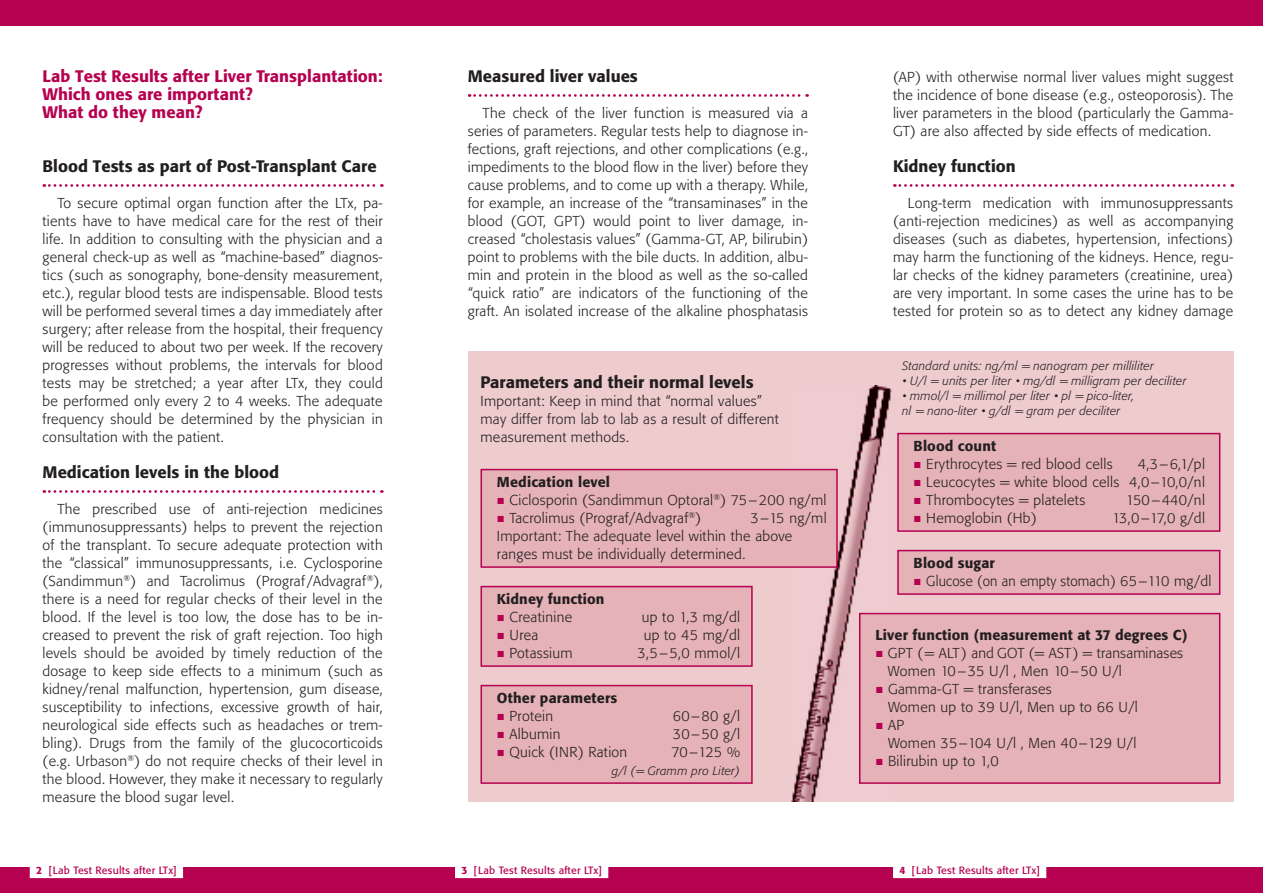
<style>
.page{position:relative;width:1263px;height:893px;background:#fff}
.page>*{position:absolute;margin:0;border:0;box-sizing:border-box;transform-origin:0 0}
.t1{font:500 16.5px "Formata BQ";color:#231f20}
.t2{font:500 16.5px/18px "Formata BQ";color:#b60150}
.t3{font:300 14.25px/18px "Formata BQ";letter-spacing:.02em;color:#231f20;text-align:justify}
.t4{font:500 14.25px "Formata BQ";letter-spacing:.01em;color:#231f20}
.t5{font:300 14.25px "Formata BQ";letter-spacing:.02em;color:#231f20;scale:.95 1}
.t6{font:italic 300 12px/15px "Formata BQ";letter-spacing:.02em;color:#231f20}
.t7{font:10.5px "Formata BQ";letter-spacing:.02em;color:#b60150}
.s1{font-family:"European Pi Three";font-weight:400;color:#b60150}
.s2{font-weight:500}
</style>
<div class="page">
<div style="left:0;top:0;width:1263px;height:26px;background:#b60150"></div>
<div style="left:0;top:867px;width:1263px;height:26px;background:#b60150"></div>
<div style="left:893px;top:867px;width:153px;height:11px;background:#fff"></div>
<div style="left:455px;top:867px;width:153px;height:11px;background:#fff"></div>
<div style="left:30px;top:867px;width:153px;height:11px;background:#fff"></div>
<svg style="left:894px;top:184px;width:339px;height:3px"></svg>
<svg style="left:469px;top:94px;width:339px;height:3px"></svg>
<svg style="left:44px;top:184px;width:338px;height:3px"></svg>
<svg style="left:44px;top:490px;width:338px;height:3px"></svg>
<div style="left:468px;top:352px;width:765px;height:450px;background:#eecbcd"></div>
<img style="left:792px;top:385px;width:99px;height:417px">
<div style="left:481px;top:470px;width:356px;height:97px;background:#e5b2b7"></div>
<div style="left:480px;top:469px;width:358px;height:99px;border:2px solid #b60150"></div>
<div style="left:481px;top:587px;width:271px;height:79px;background:#e5b2b7"></div>
<div style="left:480px;top:586px;width:273px;height:81px;border:2px solid #b60150"></div>
<div style="left:481px;top:686px;width:271px;height:97px;background:#e5b2b7"></div>
<div style="left:480px;top:685px;width:273px;height:99px;border:2px solid #b60150"></div>
<div style="left:860px;top:614px;width:360px;height:169px;background:#e5b2b7"></div>
<div style="left:859px;top:613px;width:361px;height:171px;border:2px solid #b60150"></div>
<div style="left:898px;top:551px;width:322px;height:43px;background:#e5b2b7"></div>
<div style="left:897px;top:550px;width:323px;height:45px;border:2px solid #b60150"></div>
<div style="left:898px;top:434px;width:322px;height:97px;background:#e5b2b7"></div>
<div style="left:897px;top:433px;width:323px;height:99px;border:2px solid #b60150"></div>
<p class="t2" style="left:43px;top:68px;width:342px">Lab Test Results after Liver Transplantation:<br>Which ones are important?<br>What do they mean?</p>
<p class="t1" style="left:43px;top:159px;width:336px">Blood Tests as part of Post-Transplant Care</p>
<p class="t3" style="left:43px;top:195px;width:342px;text-indent:15px">To secure optimal organ function after the LTx, pa&shy;tients have to have medical care for the rest of their life. In addition to consulting with the physician and a general check-up as well as “machine-based” diagnos&shy;tics (such as sonography, bone-density measurement, etc.), regular blood tests are indispensable. Blood tests will be performed several times a day immediately after surgery; after release from the hospital, their frequency will be reduced to about two per week. If the recovery progresses without problems, the intervals for blood tests may be stretched; a year after LTx, they could be performed only every 2 to 4 weeks. The adequate frequency should be determined by the physician in consultation with the patient.</p>
<p class="t1" style="left:43px;top:465px;width:238px">Medication levels in the blood</p>
<p class="t3" style="left:43px;top:501px;width:342px;text-indent:15px">The prescribed use of anti-rejection medicines (immunosuppressants) helps to prevent the rejection of the transplant. To secure adequate protection with the “classical” immunosuppressants, i.e. Cyclosporine (Sandimmun<sup>®</sup>) and Tacrolimus (Prograf/Advagraf<sup>®</sup>), there is a need for regular checks of their level in the blood. If the level is too low, the dose has to be in&shy;creased to prevent the risk of graft rejection. Too high levels should be avoided by timely reduction of the dosage to keep side effects to a minimum (such as kidney/renal malfunction, hypertension, gum disease, susceptibility to infections, excessive growth of hair, neurological side effects such as headaches or trem&shy;bling). Drugs from the family of the glucocorticoids (e.g. Urbason<sup>®</sup>) do not require checks of their level in the blood. However, they make it necessary to regularly measure the blood sugar level.</p>
<p class="t1" style="left:468px;top:69px;width:172px">Measured liver values</p>
<p class="t3" style="left:468px;top:105px;width:342px;text-indent:15px">The check of the liver function is measured via a series of parameters. Regular tests help to diagnose in&shy;fections, graft rejections, and other complications (e.g., impediments to the blood flow in the liver) before they cause problems, and to come up with a therapy. While, for example, an increase of the “transaminases” in the blood (GOT, GPT) would point to liver damage, in&shy;creased “cholestasis values” (Gamma-GT, AP, bilirubin) point to problems with the bile ducts. In addition, albu&shy;min and protein in the blood as well as the so-called “quick ratio” are indicators of the functioning of the graft. An isolated increase of the alkaline phosphatasis</p>
<p class="t1" style="left:480px;top:375px;width:275px">Parameters and their normal levels</p>
<p class="t3" style="left:480px;top:393px;width:300px;text-align:left">Important: Keep in mind that “normal values” may differ from lab to lab as a result of different measurement methods.</p>
<p class="t4" style="left:497px;top:475px;width:115px">Medication level</p>
<p class="t3" style="left:497px;top:492px;width:331px"><span class="s1">-</span> Ciclosporin (Sandimmun Optoral<sup>®</sup>) 75–200 ng/ml</p>
<p class="t3" style="left:497px;top:510px;width:206px"><span class="s1">-</span> Tacrolimus (Prograf/Advagraf<sup>®</sup>)</p>
<p class="t3" style="left:497px;top:510px;width:331px;text-align:left;text-indent:253px">3–15 ng/ml<br>Important: The adequate level within the above ranges must be individually determined.</p>
<p class="t4" style="left:497px;top:592px;width:109px">Kidney function</p>
<p class="t3" style="left:497px;top:609px;width:77px"><span class="s1">-</span> Creatinine</p>
<p class="t3" style="left:642px;top:609px;width:100px">up to 1,3 mg/dl</p>
<p class="t3" style="left:497px;top:627px;width:43px"><span class="s1">-</span> Urea</p>
<p class="t3" style="left:644px;top:627px;width:98px">up to 45 mg/dl</p>
<p class="t3" style="left:497px;top:645px;width:77px"><span class="s1">-</span> Potassium</p>
<p class="t3" style="left:638px;top:645px;width:104px">3,5–5,0 mmol/l</p>
<p class="t4" style="left:497px;top:691px;width:122px">Other parameters</p>
<p class="t3" style="left:497px;top:708px;width:58px"><span class="s1">-</span> Protein</p>
<p class="t3" style="left:673px;top:708px;width:69px">60–80 g/l</p>
<p class="t3" style="left:497px;top:726px;width:65px"><span class="s1">-</span> Albumin</p>
<p class="t3" style="left:673px;top:726px;width:69px">30–50 g/l</p>
<p class="t3" style="left:497px;top:744px;width:132px"><span class="s1">-</span> Quick (INR) Ration</p>
<p class="t3" style="left:671px;top:744px;width:70px">70–125 %</p>
<p class="t6" style="left:612px;top:764px;width:130px">g/l (= Gramm pro Liter)</p>
<p class="t3" style="left:893px;top:69px;width:342px">(AP) with otherwise normal liver values might suggest the incidence of bone disease (e.g., osteoporosis). The liver parameters in the blood (particularly the Gamma-GT) are also affected by side effects of medication.</p>
<p class="t1" style="left:893px;top:159px;width:124px">Kidney function</p>
<p class="t3" style="left:893px;top:195px;width:342px;text-indent:15px">Long-term medication with immunosuppressants (anti-rejection medicines) as well as accompanying diseases (such as diabetes, hypertension, infections) may harm the functioning of the kidneys. Hence, regu&shy;lar checks of the kidney parameters (creatinine, urea) are very important. In some cases the urine has to be tested for protein so as to detect any kidney damage</p>
<p class="t6" style="left:902px;top:359px;width:253px">Standard units: ng/ml = nanogram per milliliter</p>
<p class="t6" style="left:902px;top:374px;width:286px">• U/l = units per liter • mg/dl = milligram per deciliter</p>
<p class="t6" style="left:902px;top:389px;width:234px">• mmol/l = millimol per liter • pl = pico-liter, nl = nano-liter • g/dl = gram per deciliter</p>
<p class="t4" style="left:914px;top:439px;width:84px">Blood count</p>
<p class="t3" style="left:914px;top:456px;width:201px"><span class="s1">-</span> Erythrocytes = red blood cells</p>
<p class="t3" style="left:1138px;top:456px;width:69px">4,3–6,1/pl</p>
<p class="t3" style="left:914px;top:474px;width:293px"><span class="s1">-</span> Leucocytes = white blood cells 4,0–10,0/nl</p>
<p class="t3" style="left:914px;top:492px;width:173px"><span class="s1">-</span> Thrombocytes = platelets</p>
<p class="t3" style="left:1126px;top:492px;width:81px">150–440/nl</p>
<p class="t3" style="left:914px;top:510px;width:125px"><span class="s1">-</span> Hemoglobin (Hb)</p>
<p class="t3" style="left:1112px;top:510px;width:94px">13,0–17,0 g/dl</p>
<p class="t4" style="left:914px;top:556px;width:83px">Blood sugar</p>
<p class="t5" style="left:914px;top:574px;width:315px"><span class="s1">-</span> Glucose (on an empty stomach) 65–110 mg/dl</p>
<p class="t4" style="left:875px;top:628px;width:314px">Liver function (measurement at 37 degrees C)</p>
<p class="t3" style="left:888px;top:645px;width:297px;text-indent:-13px"><span class="s1">-</span> GPT (= ALT) and GOT (= AST) = transaminases<br>Women 10–35 U/l , Men 10–50 U/l</p>
<p class="t3" style="left:888px;top:681px;width:251px;text-indent:-13px"><span class="s1">-</span> Gamma-GT = transferases<br>Women up to 39 U/l, Men up to 66 U/l</p>
<p class="t3" style="left:888px;top:717px;width:250px;text-indent:-13px"><span class="s1">-</span> AP<br>Women 35–104 U/l , Men 40–129 U/l</p>
<p class="t3" style="left:875px;top:753px;width:125px"><span class="s1">-</span> Bilirubin up to 1,0</p>
<p class="t7" style="left:36px;top:865px;width:142px"><span class="s2">2</span> [Lab Test Results after LTx]</p>
<p class="t7" style="left:461px;top:865px;width:142px"><span class="s2">3</span> [Lab Test Results after LTx]</p>
<p class="t7" style="left:899px;top:865px;width:142px"><span class="s2">4</span> [Lab Test Results after LTx]</p>
</div>
